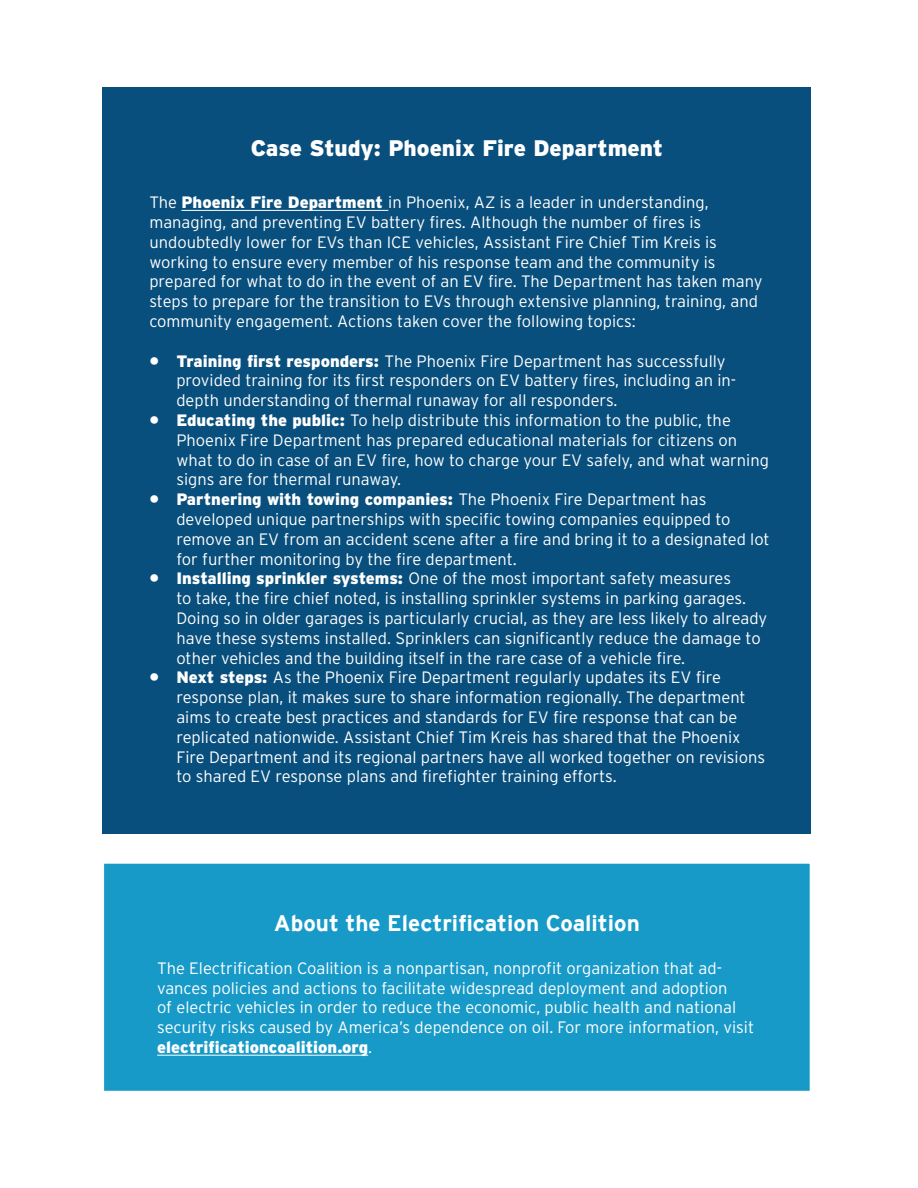
<style>
.page{position:relative;width:918px;height:1188px;background:#fff}
.page>*{position:absolute;margin:0;border:0;box-sizing:border-box;transform-origin:0 0}
.Paragraph_Style_1{font:700 22.5px "Interstate";color:#fff}
.t1{font:900 22.5px "Interstate";color:#fff}
.Paragraph_Style_1-2{font:300 16.5px/19.8px "Interstate";color:#fff}
.s1{font-weight:900}
</style>
<div class="page">
<div style="left:103px;top:863px;width:707px;height:229px;background:#189ac9"></div>
<div style="left:103px;top:862px;width:708px;height:230px;border:2px solid #fff"></div>
<hr style="left:157px;top:1055px;width:211px;height:1px;background:#fff">
<div style="left:103px;top:87px;width:708px;height:747px;background:#094f7d"></div>
<hr style="left:181px;top:210px;width:207px;height:1px;background:#fff">
<p class="t1" style="left:251px;top:135px;width:414px">Case Study: Phoenix Fire Department</p>
<p class="Paragraph_Style_1-2" style="left:149px;top:192px;width:615px">The <span class="s1">Phoenix Fire Department</span> in Phoenix, AZ is a leader in understanding, managing, and preventing EV battery fires. Although the number of fires is undoubtedly lower for EVs than ICE vehicles, Assistant Fire Chief Tim Kreis is working to ensure every member of his response team and the community is prepared for what to do in the event of an EV fire. The Department has taken many steps to prepare for the transition to EVs through extensive planning, training, and community engagement. Actions taken cover the following topics:</p>
<p class="Paragraph_Style_1-2" style="left:176px;top:351px;width:561px;text-indent:-27px"><span class="s1">• Training first responders:</span> The Phoenix Fire Department has successfully provided training for its first responders on EV battery fires, including an in&shy;depth understanding of thermal runaway for all responders.</p>
<p class="Paragraph_Style_1-2" style="left:176px;top:410px;width:594px;text-indent:-27px"><span class="s1">• Educating the public:</span> To help distribute this information to the public, the Phoenix Fire Department has prepared educational materials for citizens on what to do in case of an EV fire, how to charge your EV safely, and what warning signs are for thermal runaway.</p>
<p class="Paragraph_Style_1-2" style="left:176px;top:489px;width:595px;text-indent:-27px"><span class="s1">• Partnering with towing companies:</span> The Phoenix Fire Department has developed unique partnerships with specific towing companies equipped to remove an EV from an accident scene after a fire and bring it to a designated lot for further monitoring by the fire department.</p>
<p class="Paragraph_Style_1-2" style="left:176px;top:569px;width:592px;text-indent:-27px"><span class="s1">• Installing sprinkler systems:</span> One of the most important safety measures<br>to take, the fire chief noted, is installing sprinkler systems in parking garages.<br>Doing so in older garages is particularly crucial, as they are less likely to already have these systems installed. Sprinklers can significantly reduce the damage to other vehicles and the building itself in the rare case of a vehicle fire.</p>
<p class="Paragraph_Style_1-2" style="left:176px;top:668px;width:590px;text-indent:-27px"><span class="s1">• Next steps:</span> As the Phoenix Fire Department regularly updates its EV fire response plan, it makes sure to share information regionally. The department aims to create best practices and standards for EV fire response that can be replicated nationwide. Assistant Chief Tim Kreis has shared that the Phoenix Fire Department and its regional partners have all worked together on revisions to shared EV response plans and firefighter training efforts.</p>
<p class="Paragraph_Style_1" style="left:274px;top:910px;width:367px">About the Electrification Coalition</p>
<p class="Paragraph_Style_1-2" style="left:157px;top:958px;width:598px">The Electrification Coalition is a nonpartisan, nonprofit organization that ad&shy;vances policies and actions to facilitate widespread deployment and adoption<br>of electric vehicles in order to reduce the economic, public health and national security risks caused by America’s dependence on oil. For more information, visit <span class="s1">electrificationcoalition.org</span>.</p>
</div>
